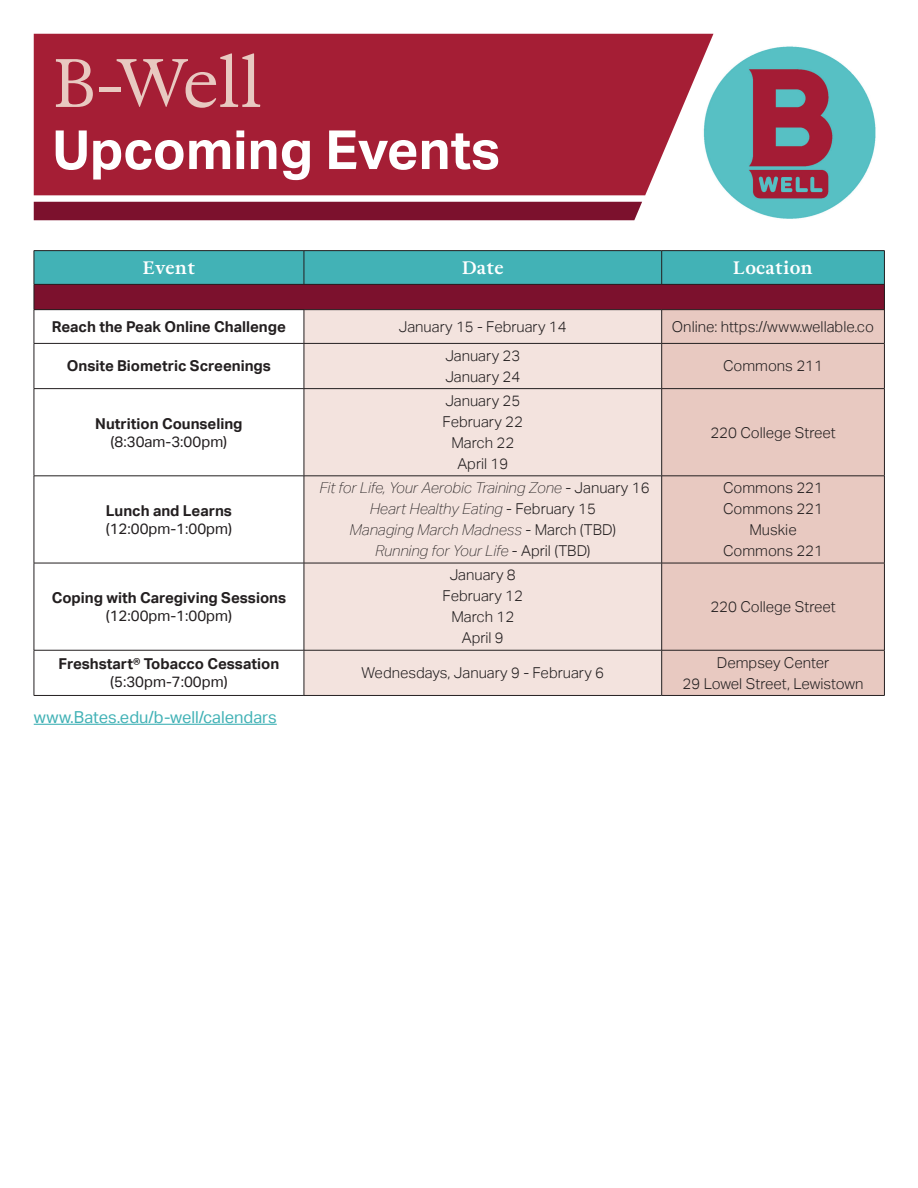
<style>
.page{position:relative;width:918px;height:1188px;background:#fff}
.page>*{position:absolute;margin:0;border:0;box-sizing:border-box;transform-origin:0 0}
.t1{font:68.25px "Adriane Text";color:#e8c9c1}
.t2{font:700 54px "Aktiv Grotesk";color:#fff}
.t3{font:700 18px "Adriane Text";letter-spacing:.04em;color:#fff}
.t4{font:16.5px "Aktiv Grotesk";color:#42b2b6}
.t5{font:300 15px/21px "Aktiv Grotesk";color:#231f20;text-align:center}
.t6{font:700 15px "Aktiv Grotesk";color:#231f20}
.t7{font:italic 100 15px/21px "Aktiv Grotesk";color:#231f20;text-align:center}
.t8{font:15px "Aktiv Grotesk";color:#231f20}
.s1{font-weight:300;font-style:normal}
</style>
<div class="page">
<hr style="left:34px;top:724px;width:243px;height:1px;background:#42b2b6">
<div style="left:305px;top:310px;width:356px;height:385px;background:#f3e3de"></div>
<div style="left:662px;top:310px;width:222px;height:385px;background:#e8c9c1"></div>
<hr style="left:884px;top:476px;width:1px;height:87px;background:#231f20">
<hr style="left:34px;top:250px;width:270px;height:1px;background:#231f20">
<hr style="left:34px;top:476px;width:270px;height:1px;background:#231f20">
<hr style="left:304px;top:476px;width:358px;height:1px;background:#231f20">
<hr style="left:662px;top:476px;width:223px;height:1px;background:#231f20">
<hr style="left:34px;top:476px;width:1px;height:87px;background:#231f20">
<hr style="left:304px;top:476px;width:1px;height:87px;background:#231f20">
<hr style="left:661px;top:476px;width:1px;height:87px;background:#231f20">
<hr style="left:34px;top:563px;width:270px;height:1px;background:#231f20">
<hr style="left:304px;top:563px;width:358px;height:1px;background:#231f20">
<hr style="left:304px;top:250px;width:358px;height:1px;background:#231f20">
<hr style="left:662px;top:250px;width:223px;height:1px;background:#231f20">
<svg style="left:34px;top:251px;width:851px;height:58px;background:#596b79"></svg>
<hr style="left:34px;top:309px;width:270px;height:1px;background:#231f20">
<hr style="left:34px;top:310px;width:1px;height:33px;background:#231f20">
<hr style="left:304px;top:309px;width:358px;height:1px;background:#231f20">
<hr style="left:304px;top:310px;width:1px;height:33px;background:#231f20">
<hr style="left:662px;top:309px;width:223px;height:1px;background:#231f20">
<hr style="left:661px;top:310px;width:1px;height:33px;background:#231f20">
<hr style="left:884px;top:310px;width:1px;height:33px;background:#231f20">
<hr style="left:34px;top:343px;width:270px;height:1px;background:#231f20">
<hr style="left:34px;top:344px;width:1px;height:44px;background:#231f20">
<hr style="left:304px;top:343px;width:358px;height:1px;background:#231f20">
<hr style="left:304px;top:344px;width:1px;height:44px;background:#231f20">
<hr style="left:662px;top:343px;width:223px;height:1px;background:#231f20">
<hr style="left:661px;top:344px;width:1px;height:44px;background:#231f20">
<hr style="left:884px;top:344px;width:1px;height:44px;background:#231f20">
<hr style="left:34px;top:388px;width:270px;height:1px;background:#231f20">
<hr style="left:34px;top:389px;width:1px;height:87px;background:#231f20">
<hr style="left:304px;top:388px;width:358px;height:1px;background:#231f20">
<hr style="left:304px;top:389px;width:1px;height:87px;background:#231f20">
<hr style="left:662px;top:388px;width:223px;height:1px;background:#231f20">
<hr style="left:661px;top:389px;width:1px;height:87px;background:#231f20">
<hr style="left:884px;top:389px;width:1px;height:87px;background:#231f20">
<hr style="left:34px;top:563px;width:1px;height:87px;background:#231f20">
<hr style="left:304px;top:563px;width:1px;height:87px;background:#231f20">
<hr style="left:662px;top:563px;width:223px;height:1px;background:#231f20">
<hr style="left:661px;top:563px;width:1px;height:87px;background:#231f20">
<hr style="left:884px;top:563px;width:1px;height:87px;background:#231f20">
<hr style="left:34px;top:650px;width:270px;height:1px;background:#231f20">
<hr style="left:34px;top:650px;width:1px;height:45px;background:#231f20">
<hr style="left:304px;top:650px;width:358px;height:1px;background:#231f20">
<hr style="left:304px;top:650px;width:1px;height:45px;background:#231f20">
<hr style="left:662px;top:650px;width:223px;height:1px;background:#231f20">
<hr style="left:661px;top:650px;width:1px;height:45px;background:#231f20">
<hr style="left:884px;top:650px;width:1px;height:45px;background:#231f20">
<hr style="left:34px;top:695px;width:270px;height:1px;background:#231f20">
<hr style="left:304px;top:695px;width:358px;height:1px;background:#231f20">
<hr style="left:662px;top:695px;width:223px;height:1px;background:#231f20">
<img style="left:713px;top:46px;width:163px;height:173px">
<div style="left:34px;top:34px;width:679px;height:161px;background:#a51e35"></div>
<div style="left:34px;top:202px;width:608px;height:18px;background:#7c112d"></div>
<h1 class="t1" style="left:52px;top:36px;width:212px">B-Well</h1>
<h2 class="t2" style="left:52px;top:119px;width:449px">Upcoming Events</h2>
<p class="t3" style="left:143px;top:256px;width:53px">Event</p>
<p class="t3" style="left:462px;top:256px;width:43px">Date</p>
<p class="t3" style="left:733px;top:256px;width:81px">Location</p>
<p class="t6" style="left:52px;top:318px;width:236px">Reach the Peak Online Challenge</p>
<p class="t5" style="left:399px;top:316px;width:169px">January 15 - February 14</p>
<p class="t5" style="left:672px;top:316px;width:204px">Online: https://www.wellable.co</p>
<p class="t6" style="left:67px;top:357px;width:206px">Onsite Biometric Screenings</p>
<p class="t5" style="left:445px;top:345px;width:76px;text-align:left">January 23<br>January 24</p>
<p class="t5" style="left:723px;top:356px;width:101px">Commons 211</p>
<p class="t6" style="left:95px;top:415px;width:149px">Nutrition Counseling</p>
<p class="t8" style="left:111px;top:433px;width:118px">(8:30am-3:00pm)</p>
<p class="t5" style="left:443px;top:390px;width:82px">January 25<br>February 22<br>March 22<br>April 19</p>
<p class="t5" style="left:710px;top:422px;width:127px">220 College Street</p>
<p class="t6" style="left:106px;top:502px;width:128px">Lunch and Learns</p>
<p class="t8" style="left:106px;top:520px;width:128px">(12:00pm-1:00pm)</p>
<p class="t6" style="left:52px;top:589px;width:236px">Coping with Caregiving Sessions</p>
<p class="t8" style="left:106px;top:607px;width:128px">(12:00pm-1:00pm)</p>
<p class="t6" style="left:59px;top:655px;width:222px">Freshstart® Tobacco Cessation</p>
<p class="t8" style="left:110px;top:673px;width:119px">(5:30pm-7:00pm)</p>
<p class="t4" style="left:34px;top:707px;width:245px">www.Bates.edu/b-well/calendars</p>
<p class="t7" style="left:319px;top:478px;width:332px">Fit for Life, Your Aerobic Training Zone <span class="s1">- January 16<br></span>Heart Healthy Eating <span class="s1">- February 15<br></span>Managing March Madness <span class="s1">- March (TBD)<br></span>Running for Your Life <span class="s1">- April (TBD)</span></p>
<p class="t5" style="left:723px;top:478px;width:101px">Commons 221<br>Commons 221<br>Muskie<br>Commons 221</p>
<p class="t5" style="left:443px;top:565px;width:82px">January 8<br>February 12<br>March 12<br>April 9</p>
<p class="t5" style="left:710px;top:596px;width:127px">220 College Street</p>
<p class="t5" style="left:362px;top:663px;width:244px">Wednesdays, January 9 - February 6</p>
<p class="t5" style="left:683px;top:652px;width:182px">Dempsey Center<br>29 Lowel Street, Lewistown</p>
</div>
